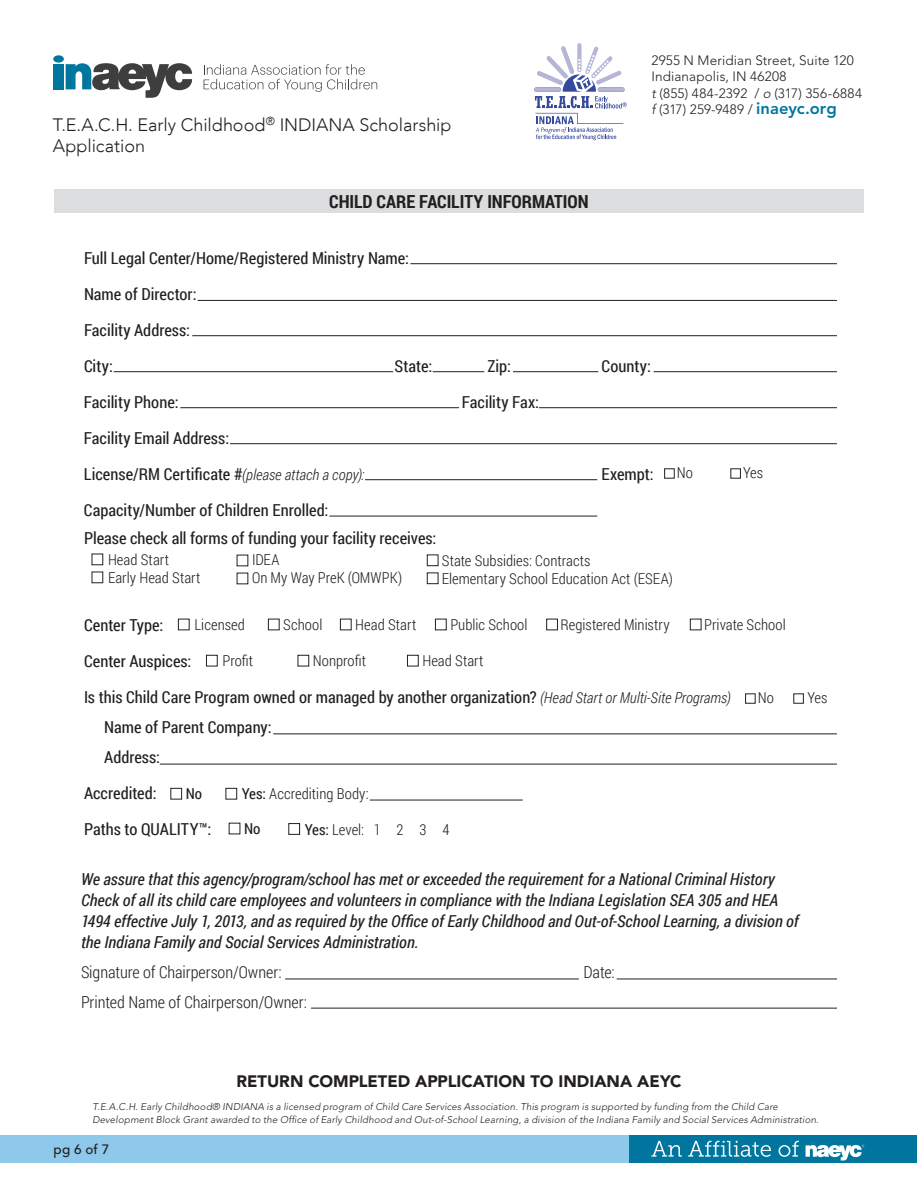
<style>
.page{position:relative;width:918px;height:1188px;background:#fff}
.page>*{position:absolute;margin:0;border:0;box-sizing:border-box;transform-origin:0 0}
.t1{font:300 18px "Avenir LT";color:#231f20}
.t2{font:700 18px "Roboto Condensed";letter-spacing:-.005em;color:#231f20}
.t3{font:16.5px/36px "Roboto Condensed";color:#231f20}
.t4{font:italic 16.5px/21px "Roboto Condensed";letter-spacing:.005em;color:#231f20}
.t5{font:300 16.5px "Roboto Condensed";letter-spacing:-.005em;color:#231f20}
.t6{font:900 16.5px "Avenir LT Std";color:#231f20}
.t7{font:300 15px/18px "Roboto Condensed";color:#231f20}
.t8{font:15px "Roboto Condensed";color:#231f20}
.t9{font:300 13.5px/16.5px "Avenir LT Std";letter-spacing:.015em;color:#231f20}
.t10{font:500 13.5px "Avenir LT Std";color:#231f20}
.t11{font:italic 300 9.75px/13.5px "Avenir LT Std";letter-spacing:.02em;color:#231f20}
.s1{font-style:italic}
.s2{font-weight:800;font-size:16.5px;color:#00769f}
.s3{font-weight:300;font-style:italic;font-size:15px}
.s4{font-weight:400}
</style>
<div class="page">
<div style="left:54px;top:64px;width:10px;height:25px;background:#00769f"></div>
<div style="left:53px;top:55px;width:11px;height:8px;background:#00769f;border-radius:50%"></div>
<svg style="left:66px;top:63px;width:126px;height:35px"></svg>
<svg style="left:204px;top:64px;width:173px;height:28px"></svg>
<div style="left:534px;top:87px;width:27px;height:5px;background:#a4a9d1;border-radius:2px"></div>
<div style="left:577px;top:43px;width:5px;height:29px;background:#b5b5d8;border-radius:2px"></div>
<svg style="left:535px;top:46px;width:92px;height:94px"></svg>
<div style="left:0;top:1135px;width:917px;height:28px;background:#00769f"></div>
<svg style="left:806px;top:1145px;width:58px;height:16px"></svg>
<svg style="left:652px;top:1141px;width:30px;height:16px"></svg>
<svg style="left:688px;top:1141px;width:83px;height:16px"></svg>
<svg style="left:779px;top:1141px;width:20px;height:16px"></svg>
<div style="left:0;top:1135px;width:628px;height:28px;background:#8ec8ea"></div>
<hr style="left:410px;top:263px;width:427px;height:1px;background:#231f20">
<hr style="left:329px;top:516px;width:268px;height:1px;background:#231f20">
<hr style="left:230px;top:443px;width:607px;height:1px;background:#231f20">
<hr style="left:192px;top:335px;width:645px;height:1px;background:#231f20">
<hr style="left:180px;top:407px;width:279px;height:1px;background:#231f20">
<hr style="left:539px;top:407px;width:298px;height:1px;background:#231f20">
<hr style="left:114px;top:371px;width:279px;height:1px;background:#231f20">
<hr style="left:433px;top:371px;width:51px;height:1px;background:#231f20">
<hr style="left:513px;top:371px;width:85px;height:1px;background:#231f20">
<hr style="left:654px;top:371px;width:183px;height:1px;background:#231f20">
<hr style="left:365px;top:479px;width:232px;height:1px;background:#231f20">
<hr style="left:198px;top:300px;width:639px;height:1px;background:#231f20">
<hr style="left:160px;top:764px;width:677px;height:1px;background:#231f20">
<hr style="left:273px;top:734px;width:564px;height:1px;background:#231f20">
<hr style="left:285px;top:979px;width:294px;height:1px;background:#231f20">
<hr style="left:617px;top:979px;width:220px;height:1px;background:#231f20">
<hr style="left:311px;top:1008px;width:526px;height:1px;background:#231f20">
<hr style="left:370px;top:800px;width:153px;height:1px;background:#231f20">
<div style="left:54px;top:189px;width:810px;height:24px;background:#dcdddf"></div>
<div style="left:664px;top:468px;width:11px;height:11px;border:1px solid #231f20"></div>
<div style="left:793px;top:693px;width:11px;height:11px;border:1px solid #231f20"></div>
<div style="left:745px;top:693px;width:11px;height:11px;border:1px solid #231f20"></div>
<div style="left:268px;top:619px;width:11px;height:11px;border:1px solid #231f20"></div>
<div style="left:546px;top:619px;width:12px;height:11px;border:1px solid #231f20"></div>
<div style="left:178px;top:619px;width:11px;height:11px;border:1px solid #231f20"></div>
<div style="left:690px;top:619px;width:11px;height:11px;border:1px solid #231f20"></div>
<div style="left:340px;top:619px;width:11px;height:11px;border:1px solid #231f20"></div>
<div style="left:435px;top:619px;width:11px;height:11px;border:1px solid #231f20"></div>
<div style="left:171px;top:788px;width:11px;height:11px;border:1px solid #231f20"></div>
<div style="left:226px;top:788px;width:11px;height:11px;border:1px solid #231f20"></div>
<div style="left:289px;top:823px;width:11px;height:12px;border:1px solid #231f20"></div>
<div style="left:298px;top:655px;width:11px;height:11px;border:1px solid #231f20"></div>
<div style="left:206px;top:655px;width:11px;height:11px;border:1px solid #231f20"></div>
<div style="left:407px;top:655px;width:11px;height:11px;border:1px solid #231f20"></div>
<div style="left:427px;top:555px;width:11px;height:11px;border:1px solid #231f20"></div>
<div style="left:427px;top:573px;width:11px;height:11px;border:1px solid #231f20"></div>
<p class="t1" style="left:53px;top:114px;width:400px">T.E.A.C.H. Early Childhood<sup>®</sup> INDIANA Scholarship</p>
<p class="t1" style="left:53px;top:136px;width:94px">Application</p>
<p class="t2" style="left:329px;top:189px;width:261px">CHILD CARE FACILITY INFORMATION</p>
<p class="t9" style="left:652px;top:52px;width:212px">2955 N Meridian Street, Suite 120<br>Indianapolis, IN 46208<br><span class="s1">t</span> (855) 484-2392 / <span class="s1">o</span> (317) 356-6884 <span class="s1">f</span> (317) 259-9489 / <span class="s2">inaeyc.org</span></p>
<p class="t3" style="left:84px;top:239px;width:327px">Full Legal Center/Home/Registered Ministry Name:<br>Name of Director:<br>Facility Address:<br>City:</p>
<p class="t3" style="left:394px;top:347px;width:39px">State:</p>
<p class="t3" style="left:487px;top:347px;width:25px">Zip:</p>
<p class="t3" style="left:601px;top:347px;width:51px">County:</p>
<p class="t3" style="left:84px;top:383px;width:96px">Facility Phone:</p>
<p class="t3" style="left:462px;top:383px;width:79px">Facility Fax:</p>
<p class="t3" style="left:84px;top:419px;width:282px">Facility Email Address:<br>License/RM Certificate #<span class="s3">(please attach a copy):</span></p>
<p class="t3" style="left:84px;top:491px;width:246px">Capacity/Number of Children Enrolled:</p>
<p class="t3" style="left:601px;top:455px;width:54px">Exempt:</p>
<p class="t7" style="left:677px;top:463px;width:18px">No</p>
<p class="t7" style="left:743px;top:463px;width:21px">Yes</p>
<p class="t3" style="left:84px;top:519px;width:354px">Please check all forms of funding your facility receives:</p>
<p class="t7" style="left:252px;top:550px;width:152px">IDEA<br>On My Way PreK (OMWPK)</p>
<p class="t7" style="left:108px;top:550px;width:94px">Head Start<br>Early Head Start</p>
<p class="t7" style="left:442px;top:551px;width:233px">State Subsidies: Contracts<br>Elementary School Education Act (ESEA)</p>
<p class="t3" style="left:84px;top:606px;width:81px">Center Type:</p>
<p class="t7" style="left:194px;top:615px;width:52px">Licensed</p>
<p class="t7" style="left:283px;top:615px;width:41px">School</p>
<p class="t7" style="left:355px;top:615px;width:63px">Head Start</p>
<p class="t7" style="left:450px;top:615px;width:79px">Public School</p>
<p class="t7" style="left:561px;top:615px;width:111px">Registered Ministry</p>
<p class="t7" style="left:704px;top:615px;width:83px">Private School</p>
<p class="t3" style="left:84px;top:642px;width:648px">Center Auspices:<br>Is this Child Care Program owned or managed by another organization? <span class="s3">(Head Start or Multi-Site Programs)</span></p>
<p class="t3" style="left:104px;top:711px;width:169px;line-height:30px">Name of Parent Company:<br>Address:</p>
<p class="t3" style="left:84px;top:774px;width:129px">Accredited:<br>Paths to QUALITY™:</p>
<p class="t7" style="left:222px;top:651px;width:32px">Profit</p>
<p class="t7" style="left:313px;top:651px;width:55px">Nonprofit</p>
<p class="t7" style="left:422px;top:651px;width:63px">Head Start</p>
<p class="t7" style="left:758px;top:688px;width:18px">No</p>
<p class="t7" style="left:808px;top:688px;width:21px">Yes</p>
<p class="t8" style="left:186px;top:784px;width:18px">No</p>
<p class="t7" style="left:242px;top:785px;width:128px"><span class="s4">Yes:</span> Accrediting Body:</p>
<p class="t8" style="left:244px;top:818px;width:18px">No</p>
<p class="t7" style="left:305px;top:820px;width:146px"><span class="s4">Yes:</span> Level: 1 2 3 4</p>
<p class="t4" style="left:81px;top:868px;width:719px">We assure that this agency/program/school has met or exceeded the requirement for a National Criminal History Check of all its child care employees and volunteers in compliance with the Indiana Legislation SEA 305 and HEA 1494 effective July 1, 2013, and as required by the Office of Early Childhood and Out-of-School Learning, a division of the Indiana Family and Social Services Administration.</p>
<p class="t5" style="left:81px;top:961px;width:202px">Signature of Chairperson/Owner:</p>
<p class="t5" style="left:584px;top:961px;width:33px">Date:</p>
<p class="t5" style="left:81px;top:991px;width:228px">Printed Name of Chairperson/Owner:</p>
<p class="t6" style="left:237px;top:1071px;width:446px">RETURN COMPLETED APPLICATION TO INDIANA AEYC</p>
<p class="t11" style="left:92px;top:1100px;width:728px">T.E.A.C.H. Early Childhood® INDIANA is a licensed program of Child Care Services Association. This program is supported by funding from the Child Care<br>Development Block Grant awarded to the Office of Early Childhood and Out-of-School Learning, a division of the Indiana Family and Social Services Administration.</p>
<p class="t10" style="left:54px;top:1142px;width:57px">pg 6 of 7</p>
</div>
